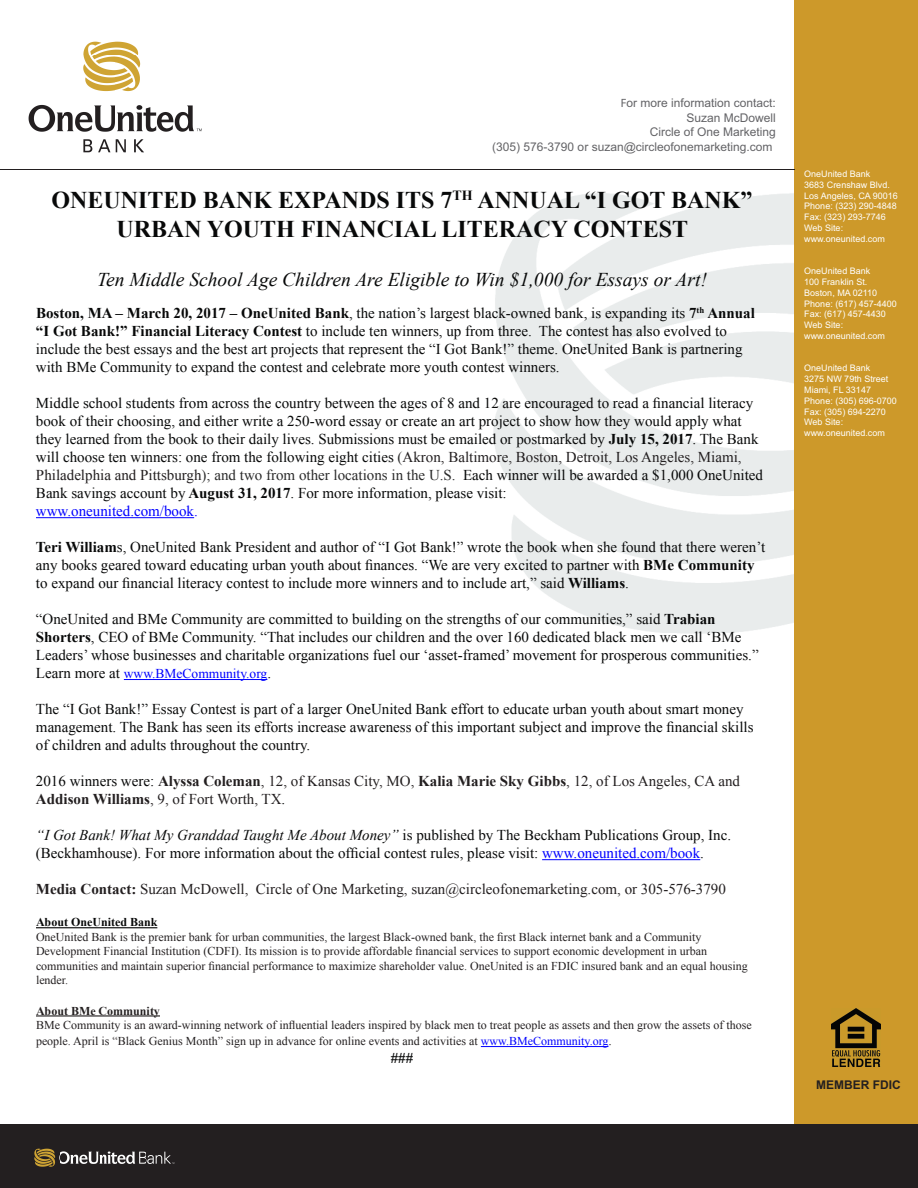
<style>
.page{position:relative;width:918px;height:1188px;background:#fff}
.page>*{position:absolute;margin:0;border:0;box-sizing:border-box;transform-origin:0 0}
.t1{font:700 24px/28.8px "Times New Roman";color:#080909;text-align:center}
.t2{font:italic 19.5px "Times New Roman";color:#080909}
.t3{font:15px/18px "Times New Roman";color:#080909}
.t4{font:15px/18px "Times New Roman";color:#231f20}
.t5{font:700 15px "Times New Roman";color:#080909}
.t6{font:13.5px "Times New Roman";color:#00f}
.t7{font:12px/14.4px "Times New Roman";color:#231f20}
.t8{font:12px/14.4px "Arial";color:#636366;text-align:right}
.t9{font:700 12px "Times New Roman";color:#080909}
.t10{font:700 12px "Times New Roman";color:#231f20}
.t11{font:700 12px "Arial";color:#231f20}
.t12{font:9px/10.8px "Arial";color:#fff}
.s1{font-family:"Myriad"}
.s2{font-weight:700}
.s3{color:#2b2b2b}
.s4{color:#231f20}
.s5{color:#00f}
.s6{color:#0f00ff}
.s7{font-size:15px;color:#080909}
.s8{color:#080909}
.s9{font-style:italic}
.s10{font-size:13.5px}
</style>
<div class="page">
<img style="left:493px;top:116px;width:302px;height:517px">
<div style="left:795px;top:0;width:123px;height:1176px;background:#cd992a"></div>
<div style="left:0;top:1125px;width:918px;height:63px;background:#231f20"></div>
<img style="left:28px;top:41px;width:174px;height:112px">
<hr style="left:0;top:169px;width:795px;height:1px;background:#231f20">
<img style="left:34px;top:1148px;width:141px;height:19px">
<img style="left:831px;top:1008px;width:50px;height:59px">
<hr style="left:36px;top:517px;width:158px;height:1px;background:#00f">
<hr style="left:124px;top:679px;width:143px;height:1px;background:#00f">
<hr style="left:542px;top:859px;width:158px;height:1px;background:#00f">
<hr style="left:36px;top:927px;width:121px;height:1px;background:#080909">
<hr style="left:36px;top:1015px;width:124px;height:2px;background:#231f20">
<hr style="left:481px;top:1046px;width:127px;height:1px;background:#00f">
<p class="t8" style="left:492px;top:96px;width:285px"><span class="s1">F</span>or more information contact:<br>Suzan McDowell<br>Circle of One Marketing<br>(305) 576-3790 or suzan@circleofonemarketing.com</p>
<h1 class="t1" style="left:52px;top:185px;width:702px">ONEUNITED BANK EXPANDS ITS 7<sup>TH</sup> ANNUAL “I GOT BANK”<br>URBAN YOUTH FINANCIAL LITERACY CONTEST</h1>
<h2 class="t2" style="left:97px;top:266px;width:611px">Ten Middle School Age Children Are Eligible to Win $1,000 for Essays or Art!</h2>
<p class="t3" style="left:36px;top:304px;width:720px"><span class="s2">Boston, MA – March 20, 2017 – OneUnited Bank</span>, the nation’s largest black-owned bank, is expanding its <span class="s2">7</span><sup>th</sup> <span class="s2">Annual “I Got Bank!” Financial Literacy Contest</span> to include ten winners, up from three. The contest has also evolved to include the best essays and the best art projects that represent the “I Got Bank!” theme. OneUnited Bank is partnering with BMe Community to expand the contest and celebrate more youth contest winners.</p>
<p class="t3" style="left:36px;top:394px;width:729px">Middle school students from across the country between the ages of 8 and 12 are encouraged to read a financial literacy book of their choosing, and either write a 250-word essay or create an art project to show how they would apply what they learned from the book to their daily lives. Submissions must be emailed or postmarked by <span class="s2">July 15, 2017</span>. The Bank will choose ten winners: one from the following eight cities <span class="s3">(</span><span class="s4">Akron, Baltimore, Boston, Detroit, Los Angeles, Miami, Philadelphia and Pittsburgh</span><span class="s3">); and two from other locations in the U.S.</span> Each winner will be awarded a $1,000 OneUnited Bank savings account by <span class="s2">August 31, 2017</span>. For more information, please visit:<br><span class="s5">www.oneunited.com/book</span><span class="s6">.</span></p>
<p class="t3" style="left:36px;top:538px;width:731px"><span class="s2">Teri William</span>s, OneUnited Bank President and author of “I Got Bank!” wrote the book when she found that there weren’t any books geared toward educating urban youth about finances. “We are very excited to partner with <span class="s2">BMe Community </span>to expand our financial literacy contest to include more winners and to include art,” said <span class="s2">Williams</span>.</p>
<p class="t3" style="left:36px;top:610px;width:724px">“OneUnited and BMe Community are committed to building on the strengths of our communities,” said <span class="s2">Trabian<br>Shorters</span>, CEO of BMe Community. “That includes our children and the over 160 dedicated black men we call ‘BMe<br>Leaders’ whose businesses and charitable organizations fuel our ‘asset-framed’ movement for prosperous communities.”</p>
<p class="t6" style="left:36px;top:664px;width:237px"><span class="s7">Learn more at</span> www.BMeCommunity.org<span class="s7">.</span></p>
<p class="t3" style="left:36px;top:700px;width:719px">The “I Got Bank!” Essay Contest is part of a larger OneUnited Bank effort to educate urban youth about smart money management. The Bank has seen its efforts increase awareness of this important subject and improve the financial skills of children and adults throughout the country.</p>
<p class="t4" style="left:36px;top:772px;width:706px"><span class="s8">2016 winners were:</span> <span class="s2">Alyssa Coleman</span>, 12, of Kansas City, MO, <span class="s2">Kalia Marie Sky Gibbs</span>, 12, of Los Angeles, CA and<br><span class="s2">Addison Williams</span>, 9, of Fort Worth, TX<span class="s8">.</span></p>
<p class="t3" style="left:36px;top:826px;width:697px"><span class="s9">“I Got Bank! What My Granddad Taught Me About Money”</span> is published by The Beckham Publications Group, Inc. (Beckhamhouse). For more information about the official contest rules, please visit: <span class="s5">www.oneunited.com/book</span>.</p>
<p class="t4" style="left:36px;top:880px;width:691px"><span class="s2">Media Contact:</span> Suzan McDowell, Circle of One Marketing, suzan@circleofonemarketing.com, or 305-576-3790</p>
<p class="t9" style="left:36px;top:914px;width:123px">About OneUnited Bank</p>
<p class="t7" style="left:36px;top:929px;width:713px">OneUnited Bank is the premier bank for urban communities, the largest Black-owned bank, the first Black internet bank and a Community Development Financial Institution (CDFI). Its mission is to provide affordable financial services to support economic development in urban communities and maintain superior financial performance to maximize shareholder value. OneUnited is an FDIC insured bank and an equal housing lender.</p>
<p class="t10" style="left:36px;top:1002px;width:125px">About BMe Community</p>
<p class="t7" style="left:36px;top:1017px;width:717px;line-height:16.2px">BMe Community is an award-winning network of influential leaders inspired by black men to treat people as assets and then grow the assets of those people. April is “Black Genius Month” sign up in advance for online events and activities at <span class="s5">www.BMeCommunity.org</span><span class="s10">.</span></p>
<p class="t5" style="left:391px;top:1048px;width:24px">###</p>
<p class="t12" style="left:804px;top:169px;width:95px">OneUnited Bank<br>3683 Crenshaw Blvd.<br>Los Angeles, CA 90016<br>Phone: (323) 290-4848<br>Fax: (323) 293-7746<br>Web Site: www.oneunited.com</p>
<p class="t12" style="left:804px;top:266px;width:94px">OneUnited Bank<br>100 Franklin St.<br>Boston, MA 02110<br>Phone: (617) 457-4400<br>Fax: (617) 457-4430<br>Web Site: www.oneunited.com</p>
<p class="t12" style="left:804px;top:363px;width:94px">OneUnited Bank<br>3275 NW 79th Street<br>Miami, FL 33147<br>Phone: (305) 696-0700<br>Fax: (305) 694-2270<br>Web Site: www.oneunited.com</p>
<p class="t11" style="left:816px;top:1076px;width:86px">MEMBER FDIC</p>
</div>
